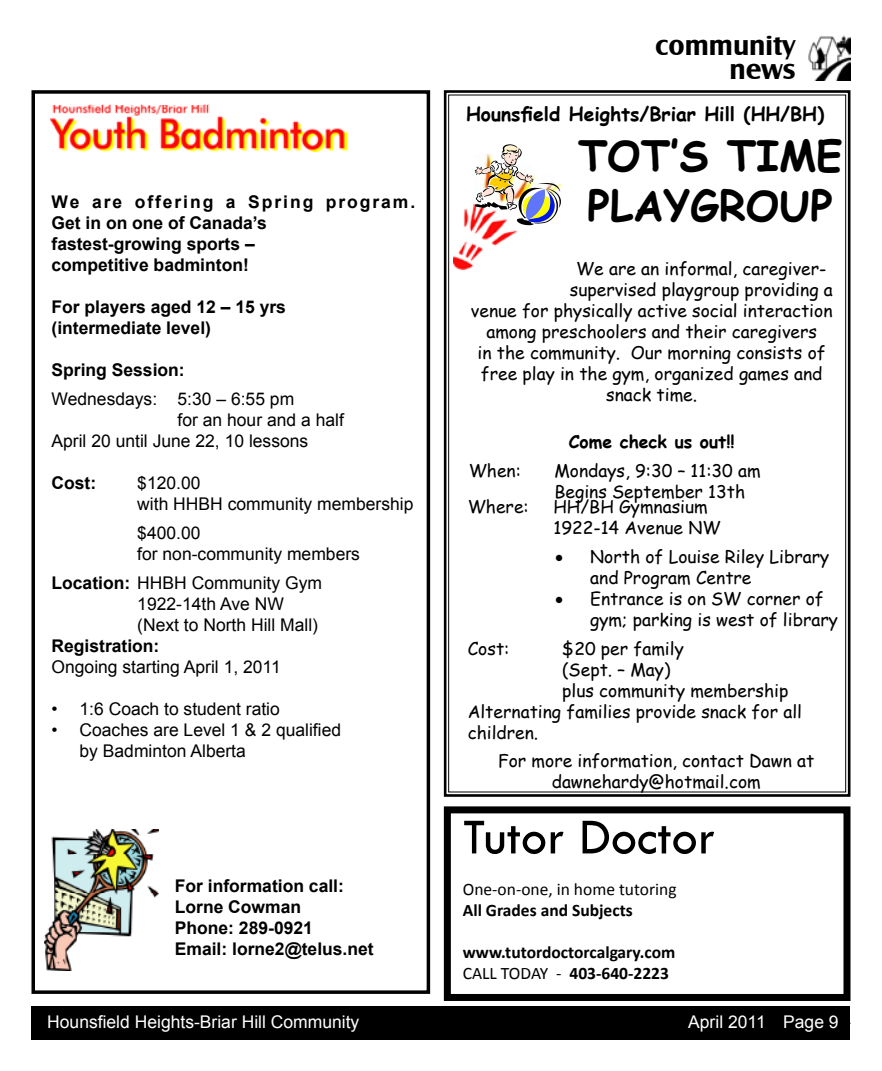
<style>
.page{position:relative;width:882px;height:1071px;background:#fff}
.page>*{position:absolute;margin:0;border:0;box-sizing:border-box;transform-origin:0 0}
.t1{font:52.5px "Tw Cen";color:#000}
.t2{font:700 42px/50.4px "Comic Sans MS";color:#000}
.t3{font:700 28px/24.5px "Castle T";color:#000;text-align:right}
.t4{font:700 19.25px "Comic Sans MS";color:#000}
.t5{font:17.5px/21px "Comic Sans MS";color:#000}
.t6{font:17.5px/21px "Arial";color:#000}
.t7{font:700 17.5px/21px "Arial";color:#000}
.t8{font:700 17.5px/21px "Calibri";color:#000}
.t9{font:17.5px "Arial";color:#fff}
.t10{font:17.5px "Calibri";color:#000}
.t11{font:700 17.5px "Comic Sans MS";color:#000}
.s1{font-weight:700}
.s2{font-weight:400}
</style>
<div class="page">
<div style="left:32px;top:1006px;width:818px;height:34px;background:#000"></div>
<img style="left:808px;top:35px;width:42px;height:45px">
<img style="left:51px;top:104px;width:295px;height:47px">
<img style="left:45px;top:830px;width:113px;height:140px">
<div style="left:32px;top:90px;width:398px;height:904px;border:4px solid #000"></div>
<svg style="left:443px;top:90px;width:408px;height:707px"></svg>
<img style="left:475px;top:144px;width:86px;height:81px">
<div style="left:444px;top:806px;width:406px;height:195px;border:7px solid #000"></div>
<p class="t7" style="left:52px;top:192px;width:365px">We are offering a Spring program.<br>Get in on one of Canada’s<br>fastest-growing sports –<br>competitive badminton!</p>
<p class="t7" style="left:52px;top:297px;width:236px">For players aged 12 – 15 yrs (intermediate level)</p>
<p class="t7" style="left:52px;top:360px;width:135px">Spring Session:</p>
<p class="t6" style="left:52px;top:389px;width:244px">Wednesdays: 5:30 – 6:55 pm</p>
<p class="t6" style="left:178px;top:410px;width:168px">for an hour and a half</p>
<p class="t6" style="left:52px;top:431px;width:258px">April 20 until June 22, 10 lessons</p>
<p class="t7" style="left:52px;top:473px;width:46px">Cost:</p>
<p class="t6" style="left:137px;top:473px;width:278px">$120.00<br>with HHBH community membership</p>
<p class="t6" style="left:137px;top:522px;width:224px">$400.00<br>for non-community members</p>
<p class="t6" style="left:137px;top:572px;width:186px;text-indent:-86px"><span class="s1">Location:</span> HHBH Community Gym<br>1922-14th Ave NW (Next to North Hill Mall)</p>
<p class="t7" style="left:52px;top:636px;width:109px">Registration:</p>
<p class="t6" style="left:52px;top:656px;width:231px">Ongoing starting April 1, 2011</p>
<p class="t6" style="left:52px;top:698px;width:230px">• 1:6 Coach to student ratio</p>
<p class="t6" style="left:80px;top:719px;width:263px;text-indent:-28px">• Coaches are Level 1 &amp; 2 qualified by Badminton Alberta</p>
<p class="t7" style="left:175px;top:876px;width:200px">For information call:<br>Lorne Cowman<br>Phone: 289-0921<br>Email: lorne2@telus.net</p>
<h3 class="t3" style="left:655px;top:33px;width:142px">community news</h3>
<p class="t4" style="left:466px;top:99px;width:359px">Hounsfield Heights/Briar Hill (HH/BH)</p>
<h2 class="t2" style="left:578px;top:129px;width:266px">TOT’S TIME<br>PLAYGROUP</h2>
<p class="t5" style="left:576px;top:257px;width:252px">We are an informal, caregiver-</p>
<p class="t5" style="left:570px;top:278px;width:265px">supervised playgroup providing a</p>
<p class="t5" style="left:471px;top:299px;width:363px">venue for physically active social interaction</p>
<p class="t5" style="left:486px;top:320px;width:332px">among preschoolers and their caregivers</p>
<p class="t5" style="left:478px;top:341px;width:350px">in the community. Our morning consists of</p>
<p class="t5" style="left:481px;top:362px;width:343px">free play in the gym, organized games and</p>
<p class="t5" style="left:606px;top:383px;width:92px">snack time.</p>
<p class="t11" style="left:569px;top:429px;width:168px">Come check us out!!</p>
<p class="t5" style="left:469px;top:459px;width:54px">When:</p>
<p class="t5" style="left:554px;top:459px;width:208px">Mondays, 9:30 – 11:30 am<br>Begins September 13th</p>
<p class="t5" style="left:468px;top:495px;width:63px">Where:</p>
<p class="t5" style="left:553px;top:495px;width:169px">HH/BH Gymnasium<br>1922-14 Avenue NW</p>
<p class="t5" style="left:590px;top:545px;width:241px;text-indent:-35px">• North of Louise Riley Library and Program Centre</p>
<p class="t5" style="left:590px;top:587px;width:249px;text-indent:-35px">• Entrance is on SW corner of gym; parking is west of library</p>
<p class="t5" style="left:468px;top:637px;width:43px">Cost:</p>
<p class="t5" style="left:562px;top:637px;width:123px">$20 per family</p>
<p class="t5" style="left:562px;top:658px;width:110px">(Sept. – May)</p>
<p class="t5" style="left:562px;top:679px;width:228px">plus community membership</p>
<p class="t5" style="left:468px;top:700px;width:336px">Alternating families provide snack for all</p>
<p class="t5" style="left:468px;top:721px;width:72px">children.</p>
<p class="t5" style="left:498px;top:750px;width:318px;text-align:center">For more information, contact Dawn at dawnehardy@hotmail.com</p>
<h1 class="t1" style="left:463px;top:805px;width:254px">Tutor Doctor</h1>
<p class="t10" style="left:463px;top:879px;width:215px">One-on-one, in home tutoring</p>
<p class="t8" style="left:463px;top:899px;width:172px">All Grades and Subjects</p>
<p class="t8" style="left:463px;top:941px;width:214px">www.tutordoctorcalgary.com<br><span class="s2">CALL TODAY -</span> 403-640-2223</p>
<p class="t9" style="left:47px;top:1010px;width:314px">Hounsfield Heights-Briar Hill Community</p>
<p class="t9" style="left:688px;top:1011px;width:152px">April 2011 Page 9</p>
</div>
